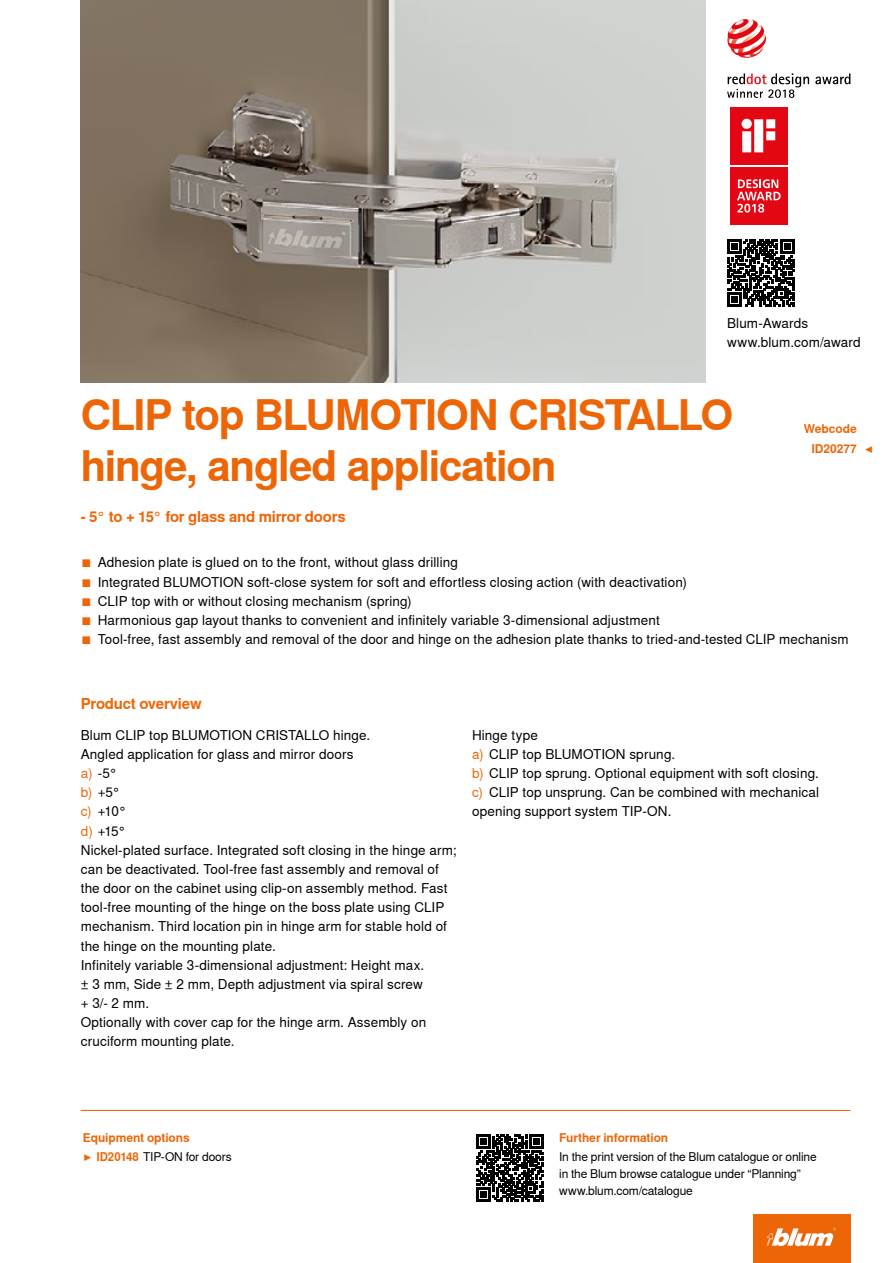
<style>
.page{position:relative;width:893px;height:1263px;background:#fff}
.page>*{position:absolute;margin:0;border:0;box-sizing:border-box;transform-origin:0 0}
.CB_AF_Ueber_Tit2{font:700 42px/50.4px "Nimbus Sans Global";letter-spacing:-.03em;color:#ec6608}
.CB_AF_Ueber_Ber1o_li{font:700 15px "Nimbus Sans Global";letter-spacing:-.015em;color:#ec6608}
.CB_AF_FliesIMG_li{font:13.5px/19.2px "Nimbus Sans Global";letter-spacing:.01em;color:#000}
.CB_AF_Bes_IMG9{font:13.5px "Nimbus Sans Global";letter-spacing:.01em;color:#000}
.CB_AF_Fliess_li{font:12px "Nimbus Sans Global";letter-spacing:-.01em;color:#000}
.CB_AF_Ueber_Ber2o_li{font:700 12px "Nimbus Sans Global";letter-spacing:-.01em;color:#ec6608}
.CB_AF_Ueber_Ber2o_li-2{font:12px "Nimbus Sans Global";letter-spacing:-.01em;color:#000}
.CB_AF_Ueber_Ber2o_re{font:700 12px "Nimbus Sans Global";letter-spacing:-.005em;color:#ec6608}
.s1{color:#ec6608}
.s2{font-weight:700;color:#ec6608}
</style>
<div class="page">
<img style="left:81px;top:0;width:625px;height:383px">
<svg style="left:815px;top:73px;width:35px;height:11px"></svg>
<svg style="left:727px;top:19px;width:39px;height:39px"></svg>
<svg style="left:727px;top:73px;width:82px;height:25px"></svg>
<svg style="left:730px;top:107px;width:58px;height:118px"></svg>
<div style="left:730px;top:167px;width:57px;height:58px;background:#e30613"></div>
<div style="left:730px;top:107px;width:57px;height:57px;background:#e30613"></div>
<svg style="left:742px;top:119px;width:33px;height:33px"></svg>
<svg style="left:737px;top:179px;width:44px;height:34px"></svg>
<div style="left:753px;top:1214px;width:97px;height:49px;background:#ec6608"></div>
<svg style="left:767px;top:1227px;width:69px;height:19px"></svg>
<svg style="left:727px;top:239px;width:67px;height:67px"></svg>
<hr style="left:81px;top:1110px;width:769px;height:1px;background:#ec6608">
<svg style="left:476px;top:1134px;width:67px;height:67px"></svg>
<p class="CB_AF_FliesIMG_li" style="left:727px;top:313px;width:83px">Blum-Awards</p>
<p class="CB_AF_FliesIMG_li" style="left:727px;top:332px;width:135px">www.blum.com/award</p>
<p class="CB_AF_Ueber_Tit2" style="left:81px;top:390px;width:654px">CLIP top BLUMOTION CRISTALLO hinge, angled application</p>
<p class="CB_AF_Ueber_Ber1o_li" style="left:81px;top:508px;width:266px">- 5° to + 15° for glass and mirror doors</p>
<p class="CB_AF_Ueber_Ber2o_re" style="left:804px;top:422px;width:55px">Webcode</p>
<p class="CB_AF_Ueber_Ber2o_re" style="left:811px;top:441px;width:47px">ID20277</p>
<p class="CB_AF_Ueber_Ber2o_re" style="left:865px;top:441px;width:11px">◀</p>
<p class="CB_AF_Bes_IMG9" style="left:81px;top:555px;width:379px"><span class="s1">■</span> Adhesion plate is glued on to the front, without glass drilling</p>
<p class="CB_AF_Bes_IMG9" style="left:81px;top:574px;width:608px"><span class="s1">■</span> Integrated BLUMOTION soft-close system for soft and effortless closing action (with deactivation)</p>
<p class="CB_AF_Bes_IMG9" style="left:81px;top:593px;width:332px"><span class="s1">■</span> CLIP top with or without closing mechanism (spring)</p>
<p class="CB_AF_Bes_IMG9" style="left:81px;top:612px;width:580px"><span class="s1">■</span> Harmonious gap layout thanks to convenient and infinitely variable 3-dimensional adjustment</p>
<p class="CB_AF_Bes_IMG9" style="left:81px;top:631px;width:769px"><span class="s1">■</span> Tool-free, fast assembly and removal of the door and hinge on the adhesion plate thanks to tried-and-tested CLIP mechanism</p>
<p class="CB_AF_Ueber_Ber1o_li" style="left:81px;top:695px;width:122px">Product overview</p>
<p class="CB_AF_FliesIMG_li" style="left:81px;top:725px;width:291px">Blum CLIP top BLUMOTION CRISTALLO hinge.</p>
<p class="CB_AF_FliesIMG_li" style="left:81px;top:744px;width:274px">Angled application for glass and mirror doors</p>
<p class="CB_AF_FliesIMG_li" style="left:81px;top:764px;width:38px"><span class="s1">a)</span> -5°</p>
<p class="CB_AF_FliesIMG_li" style="left:81px;top:783px;width:41px"><span class="s1">b)</span> +5°</p>
<p class="CB_AF_FliesIMG_li" style="left:81px;top:802px;width:47px"><span class="s1">c)</span> +10°</p>
<p class="CB_AF_FliesIMG_li" style="left:81px;top:821px;width:47px"><span class="s1">d)</span> +15°</p>
<p class="CB_AF_FliesIMG_li" style="left:81px;top:840px;width:377px">Nickel-plated surface. Integrated soft closing in the hinge arm; can be deactivated. Tool-free fast assembly and removal of the door on the cabinet using clip-on assembly method. Fast tool-free mounting of the hinge on the boss plate using CLIP mechanism. Third location pin in hinge arm for stable hold of the hinge on the mounting plate.</p>
<p class="CB_AF_FliesIMG_li" style="left:81px;top:955px;width:345px;text-align:justify">Infinitely variable 3-dimensional adjustment: Height max. ± 3 mm, Side ± 2 mm, Depth adjustment via spiral screw + 3/- 2 mm.</p>
<p class="CB_AF_FliesIMG_li" style="left:81px;top:1013px;width:347px">Optionally with cover cap for the hinge arm. Assembly on cruciform mounting plate.</p>
<p class="CB_AF_FliesIMG_li" style="left:472px;top:725px;width:67px">Hinge type</p>
<p class="CB_AF_FliesIMG_li" style="left:472px;top:744px;width:205px"><span class="s1">a)</span> CLIP top BLUMOTION sprung.</p>
<p class="CB_AF_FliesIMG_li" style="left:472px;top:764px;width:348px"><span class="s1">b)</span> CLIP top sprung. Optional equipment with soft closing.</p>
<p class="CB_AF_FliesIMG_li" style="left:472px;top:783px;width:349px"><span class="s1">c)</span> CLIP top unsprung. Can be combined with mechanical opening support system TIP-ON.</p>
<p class="CB_AF_Ueber_Ber2o_li" style="left:83px;top:1130px;width:108px">Equipment options</p>
<p class="CB_AF_Ueber_Ber2o_li-2" style="left:83px;top:1149px;width:150px"><span class="s1">▶</span> <span class="s2">ID20148</span> TIP-ON for doors</p>
<p class="CB_AF_Ueber_Ber2o_li" style="left:559px;top:1130px;width:111px">Further information</p>
<p class="CB_AF_Fliess_li" style="left:559px;top:1149px;width:259px">In the print version of the Blum catalogue or online</p>
<p class="CB_AF_Fliess_li" style="left:559px;top:1166px;width:243px">in the Blum browse catalogue under “Planning”</p>
<p class="CB_AF_Fliess_li" style="left:559px;top:1183px;width:135px">www.blum.com/catalogue</p>
</div>
